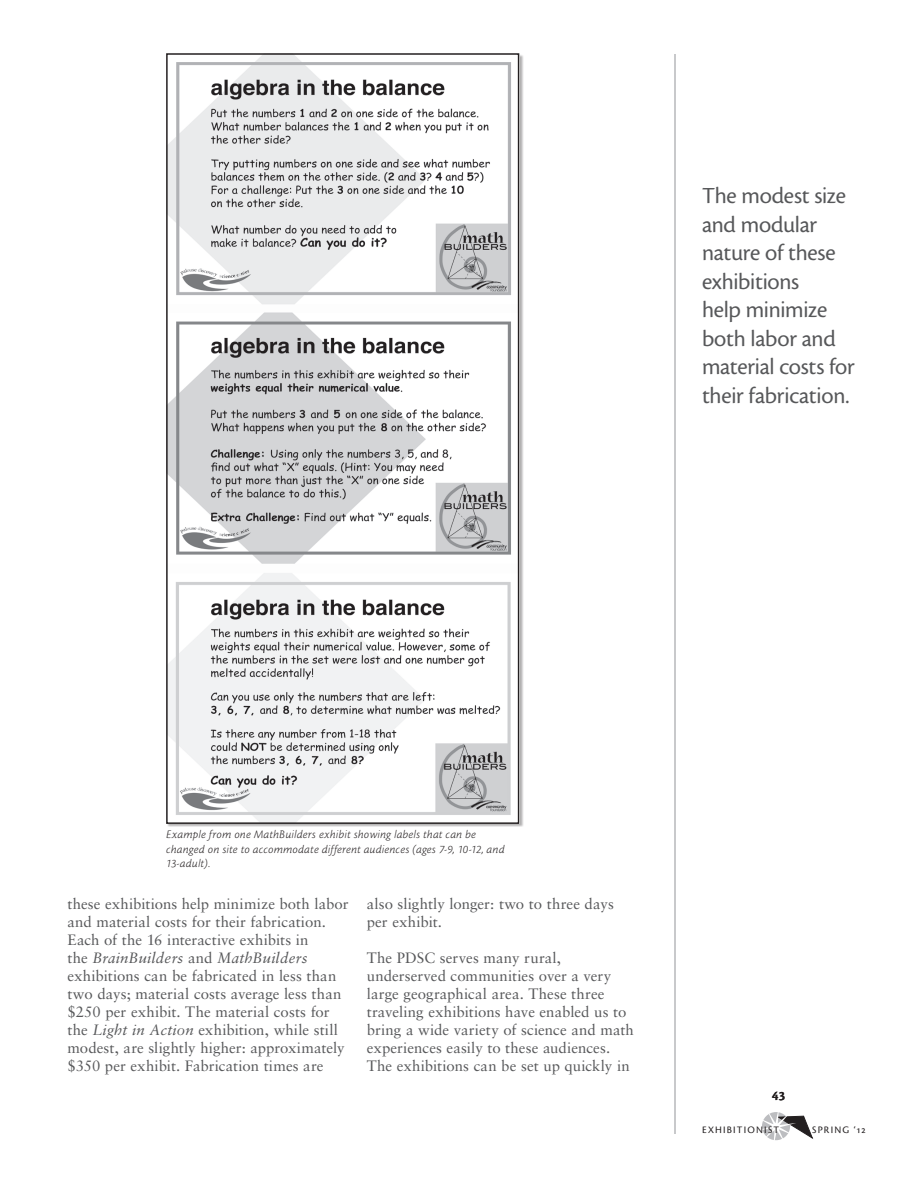
<style>
.page{position:relative;width:918px;height:1188px;background:#fff}
.page>*{position:absolute;margin:0;border:0;box-sizing:border-box;transform-origin:0 0}
.t1{font:24px/28.5px "Cronos MM 408 16";letter-spacing:-.01em;color:#57585a}
.t2{font:15px/18px "Sabon";letter-spacing:.005em;color:#57585a}
.t3{font:13.5px "Cronos MM 574 9";color:#231f20}
.t4{font:12px/14.4px "Cronos MM It 250 8";letter-spacing:.02em;color:#231f20}
.t5{font:10.35px "Cronos MM SC 408 9";letter-spacing:.12em;color:#231f20}
.s1{font-style:italic}
</style>
<div class="page">
<svg style="left:762px;top:1112px;width:51px;height:29px"></svg>
<hr style="left:675px;top:54px;width:1px;height:1080px;background:#939598">
<img style="left:169px;top:56px;width:342px;height:765px">
<div style="left:166px;top:53px;width:353px;height:771px;border:2px solid #231f20"></div>
<p class="t1" style="left:702px;top:182px;width:154px">The modest size and modular nature of these exhibitions<br>help minimize both labor and material costs for their fabrication.</p>
<p class="t4" style="left:166px;top:827px;width:340px">Example from one MathBuilders exhibit showing labels that can be changed on site to accommodate different audiences (ages 7-9, 10-12, and<br>13-adult).</p>
<p class="t2" style="left:68px;top:894px;width:283px">these exhibitions help minimize both labor and material costs for their fabrication.<br>Each of the 16 interactive exhibits in<br>the <span class="s1">BrainBuilders</span> and <span class="s1">MathBuilders </span>exhibitions can be fabricated in less than two days; material costs average less than $250 per exhibit. The material costs for the <span class="s1">Light in Action</span> exhibition, while still modest, are slightly higher: approximately $350 per exhibit. Fabrication times are</p>
<p class="t2" style="left:367px;top:894px;width:249px">also slightly longer: two to three days</p>
<p class="t2" style="left:367px;top:912px;width:77px">per exhibit.</p>
<p class="t2" style="left:367px;top:948px;width:269px">The PDSC serves many rural, underserved communities over a very large geographical area. These three traveling exhibitions have enabled us to bring a wide variety of science and math experiences easily to these audiences.<br>The exhibitions can be set up quickly in</p>
<p class="t3" style="left:772px;top:1088px;width:15px">43</p>
<p class="t5" style="left:702px;top:1124px;width:79px">EXHIBITIONIST</p>
<p class="t5" style="left:812px;top:1124px;width:55px">SPRING ‘12</p>
</div>
